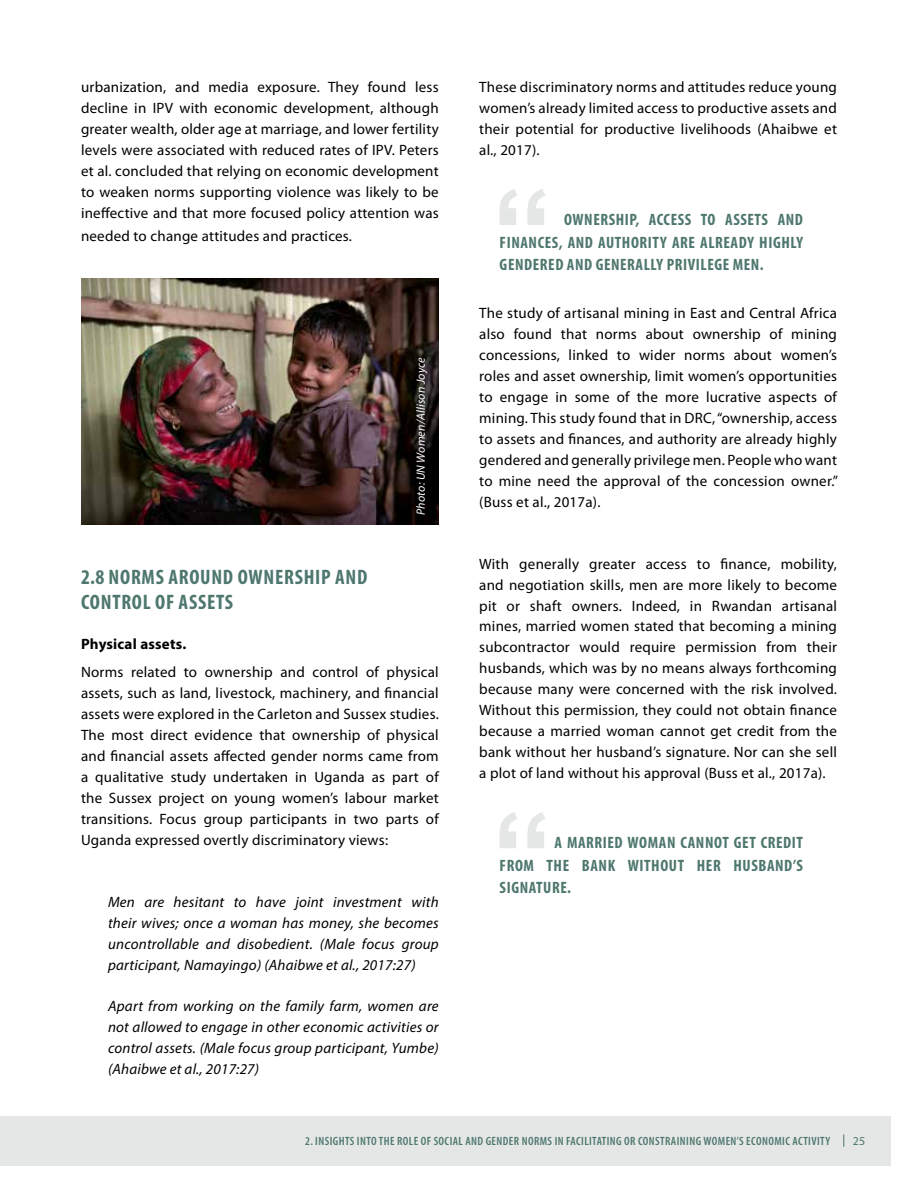
<style>
.page{position:relative;width:918px;height:1188px;background:#fff}
.page>*{position:absolute;margin:0;border:0;box-sizing:border-box;transform-origin:0 0}
.t1{font:700 condensed 21px/25.2px "Myriad Pro";letter-spacing:.035em;color:#4e776d}
.t2{font:700 condensed 16.5px/22.5px "Myriad Pro";letter-spacing:.035em;color:#4e776d;text-align:justify}
.t3{font:15px/21px "Myriad Pro";letter-spacing:.015em;color:#000;text-align:justify}
.t4{font:italic 15px/21px "Myriad Pro";letter-spacing:.015em;color:#000;text-align:justify}
.t5{font:700 15px "Myriad Pro";letter-spacing:.015em;color:#000}
.t6{font:600 condensed 12px "Myriad Pro";letter-spacing:.035em;color:#4e776d}
.t7{font:italic 12px "Myriad Pro";letter-spacing:.015em;color:#fff}
.t8{font:12px "Myriad Pro";color:#4e776d}
</style>
<div class="page">
<div style="left:0;top:1116px;width:891px;height:49px;background:#e4e7e6"></div>
<svg style="left:500px;top:189px;width:45px;height:36px"></svg>
<svg style="left:500px;top:812px;width:45px;height:36px"></svg>
<svg style="left:844px;top:1134px;width:1px;height:13px"></svg>
<img style="left:81px;top:278px;width:358px;height:246px">
<div style="left:402px;top:344px;width:38px;height:184px;background:#000;opacity:.8"></div>
<p class="t3" style="left:81px;top:76px;width:359px">urbanization, and media exposure. They found less decline in IPV with economic development, although greater wealth, older age at marriage, and lower fertility levels were associated with reduced rates of IPV. Peters et al. concluded that relying on economic development to weaken norms supporting violence was likely to be ineffective and that more focused policy attention was</p>
<p class="t3" style="left:81px;top:225px;width:273px">needed to change attitudes and practices.</p>
<p class="t7" style="left:413px;top:515px;width:159px;rotate:-90deg">Photo: UN Women/Allison Joyce</p>
<h1 class="t1" style="left:81px;top:564px;width:288px">2.8 NORMS AROUND OWNERSHIP AND<br>CONTROL OF ASSETS</h1>
<p class="t5" style="left:81px;top:635px;width:107px">Physical assets.</p>
<p class="t3" style="left:81px;top:661px;width:359px">Norms related to ownership and control of physical assets, such as land, livestock, machinery, and financial assets were explored in the Carleton and Sussex studies.<br>The most direct evidence that ownership of physical and financial assets affected gender norms came from a qualitative study undertaken in Uganda as part of the Sussex project on young women’s labour market transitions. Focus group participants in two parts of Uganda expressed overtly discriminatory views:</p>
<p class="t4" style="left:108px;top:891px;width:332px">Men are hesitant to have joint investment with their wives; once a woman has money, she becomes uncontrollable and disobedient. (Male focus group participant, Namayingo) (Ahaibwe et al., 2017:27)</p>
<p class="t4" style="left:108px;top:995px;width:332px">Apart from working on the family farm, women are not allowed to engage in other economic activities or control assets. (Male focus group participant, Yumbe) (Ahaibwe et al., 2017:27)</p>
<p class="t3" style="left:479px;top:76px;width:359px">These discriminatory norms and attitudes reduce young women’s already limited access to productive assets and their potential for productive livelihoods (Ahaibwe et al., 2017).</p>
<p class="t2" style="left:500px;top:208px;width:305px;text-indent:64px">OWNERSHIP, ACCESS TO ASSETS AND FINANCES, AND AUTHORITY ARE ALREADY HIGHLY GENDERED AND GENERALLY PRIVILEGE MEN.</p>
<p class="t3" style="left:479px;top:302px;width:361px">The study of artisanal mining in East and Central Africa also found that norms about ownership of mining concessions, linked to wider norms about women’s roles and asset ownership, limit women’s opportunities to engage in some of the more lucrative aspects of mining. This study found that in DRC, “ownership, access to assets and finances, and authority are already highly gendered and generally privilege men. People who want to mine need the approval of the concession owner.” (Buss et al., 2017a).</p>
<p class="t3" style="left:479px;top:553px;width:359px">With generally greater access to finance, mobility, and negotiation skills, men are more likely to become pit or shaft owners. Indeed, in Rwandan artisanal mines, married women stated that becoming a mining subcontractor would require permission from their husbands, which was by no means always forthcoming because many were concerned with the risk involved.<br>Without this permission, they could not obtain finance because a married woman cannot get credit from the bank without her husband’s signature. Nor can she sell a plot of land without his approval (Buss et al., 2017a).</p>
<p class="t2" style="left:500px;top:831px;width:305px;text-indent:55px">A MARRIED WOMAN CANNOT GET CREDIT FROM THE BANK WITHOUT HER HUSBAND’S SIGNATURE.</p>
<p class="t6" style="left:305px;top:1134px;width:527px">2. INSIGHTS INTO THE ROLE OF SOCIAL AND GENDER NORMS IN FACILITATING OR CONSTRAINING WOMEN’S ECONOMIC ACTIVITY</p>
<p class="t8" style="left:853px;top:1134px;width:14px">25</p>
</div>
